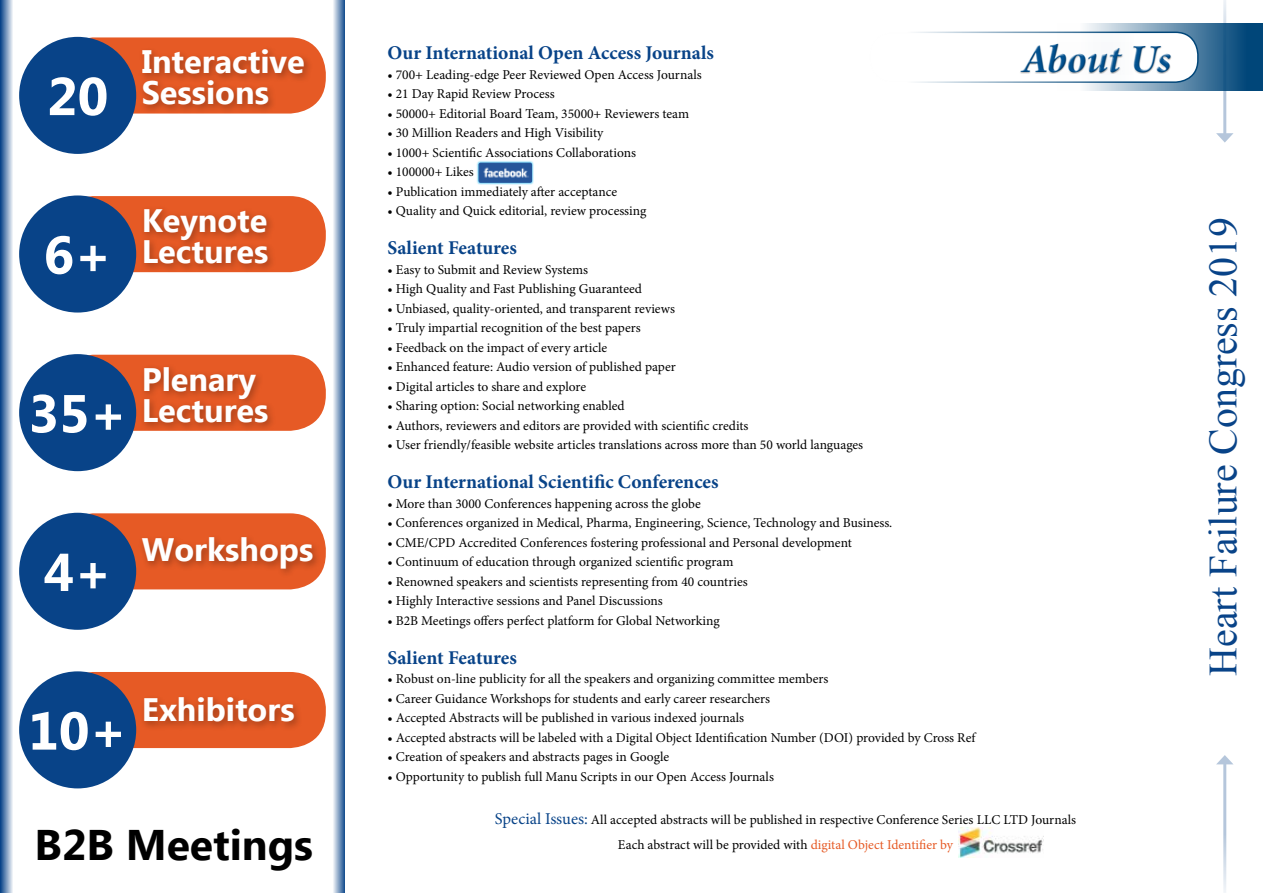
<style>
.page{position:relative;width:1263px;height:893px;background:#fff}
.page>*{position:absolute;margin:0;border:0;box-sizing:border-box;transform-origin:0 0}
.t1{font:700 53.25px "Ebrima";color:#fff}
.t2{font:700 42.75px "Ebrima";color:#000}
.t3{font:italic 700 40.05px "Minion Pro";letter-spacing:-.01em;color:#00508f}
.t4{font:39.75px "Times New Roman";color:#084388}
.t5{font:700 32.4px/30.9px "Ebrima";color:#fff}
.t6{font:700 19.5px "Minion Pro";color:#084388}
.t7{font:13.5px/25.5px "Minion Pro";color:#000;text-align:center}
.s1{font-size:16.5px;color:#084388}
.s2{color:#e65a25}
</style>
<div class="page">
<svg style="left:0;top:0;width:13px;height:893px;background:#7a99be"></svg>
<svg style="left:333px;top:0;width:12px;height:893px;background:#8da8c8"></svg>
<hr style="left:1223px;top:762px;width:3px;height:131px;background:#084388">
<svg style="left:1217px;top:755px;width:16px;height:9px"></svg>
<hr style="left:1223px;top:0;width:3px;height:136px;background:#084388">
<svg style="left:1216px;top:133px;width:17px;height:10px"></svg>
<div style="left:58px;top:37px;width:268px;height:77px;background:#e65a25;border-radius:36px"></div>
<div style="left:19px;top:37px;width:117px;height:117px;background:#084388;border-radius:50%"></div>
<div style="left:138px;top:45px;width:176px;height:69px;background:#000;opacity:.3"></div>
<div style="left:58px;top:196px;width:268px;height:76px;background:#e65a25;border-radius:36px"></div>
<div style="left:19px;top:195px;width:117px;height:118px;background:#084388;border-radius:50%"></div>
<div style="left:140px;top:205px;width:137px;height:68px;background:#000;opacity:.3"></div>
<div style="left:58px;top:355px;width:268px;height:76px;background:#e65a25;border-radius:36px"></div>
<div style="left:19px;top:354px;width:117px;height:117px;background:#084388;border-radius:50%"></div>
<div style="left:140px;top:362px;width:137px;height:70px;background:#000;opacity:.3"></div>
<div style="left:58px;top:513px;width:268px;height:76px;background:#e65a25;border-radius:36px"></div>
<div style="left:19px;top:513px;width:117px;height:117px;background:#084388;border-radius:50%"></div>
<div style="left:138px;top:533px;width:184px;height:46px;background:#000;opacity:.3"></div>
<div style="left:58px;top:672px;width:268px;height:76px;background:#e65a25;border-radius:36px"></div>
<div style="left:19px;top:671px;width:117px;height:117px;background:#084388;border-radius:50%"></div>
<div style="left:140px;top:693px;width:164px;height:38px;background:#000;opacity:.3"></div>
<svg style="left:1057px;top:23px;width:206px;height:68px;background:#4f7ea2"></svg>
<div style="left:870px;top:32px;width:328px;height:50px;background:#fff;border-radius:22px"></div>
<div style="left:869px;top:32px;width:329px;height:51px;border:2px solid #004679;border-radius:22px"></div>
<div style="left:1019px;top:43px;width:153px;height:31px;background:#000;opacity:.35"></div>
<div style="left:476px;top:160px;width:58px;height:25px;background:#00aeef;opacity:.75"></div>
<img style="left:478px;top:163px;width:54px;height:20px">
<img style="left:958px;top:828px;width:85px;height:29px">
<h1 class="t1" style="left:47px;top:57px;width:63px">20</h1>
<h3 class="t5" style="left:142px;top:48px;width:165px">Interactive<br>Sessions</h3>
<h1 class="t1" style="left:44px;top:215px;width:70px">6+</h1>
<h3 class="t5" style="left:142px;top:207px;width:128px">Keynote<br>Lectures</h3>
<h1 class="t1" style="left:28px;top:374px;width:100px">35+</h1>
<h3 class="t5" style="left:142px;top:365px;width:128px">Plenary<br>Lectures</h3>
<h1 class="t1" style="left:44px;top:532px;width:70px">4+</h1>
<h3 class="t5" style="left:142px;top:536px;width:173px">Workshops</h3>
<h1 class="t1" style="left:28px;top:691px;width:100px">10+</h1>
<h3 class="t5" style="left:142px;top:696px;width:154px">Exhibitors</h3>
<h2 class="t2" style="left:35px;top:813px;width:280px">B2B Meetings</h2>
<h3 class="t3" style="left:1021px;top:30px;width:151px">About Us</h3>
<h3 class="t6" style="left:387px;top:39px;width:328px">Our International Open Access Journals</h3>
<p class="t7" style="left:387px;top:62px;width:316px">• 700+ Leading-edge Peer Reviewed Open Access Journals</p>
<p class="t7" style="left:387px;top:81px;width:169px">• 21 Day Rapid Review Process</p>
<p class="t7" style="left:387px;top:101px;width:303px">• 50000+ Editorial Board Team, 35000+ Reviewers team</p>
<p class="t7" style="left:387px;top:120px;width:217px">• 30 Million Readers and High Visibility</p>
<p class="t7" style="left:387px;top:140px;width:250px">• 1000+ Scientific Associations Collaborations</p>
<p class="t7" style="left:387px;top:159px;width:88px">• 100000+ Likes</p>
<p class="t7" style="left:387px;top:179px;width:231px">• Publication immediately after acceptance</p>
<p class="t7" style="left:387px;top:198px;width:260px">• Quality and Quick editorial, review processing</p>
<h3 class="t6" style="left:387px;top:234px;width:131px">Salient Features</h3>
<p class="t7" style="left:387px;top:257px;width:202px">• Easy to Submit and Review Systems</p>
<p class="t7" style="left:387px;top:276px;width:256px">• High Quality and Fast Publishing Guaranteed</p>
<p class="t7" style="left:387px;top:296px;width:289px">• Unbiased, quality-oriented, and transparent reviews</p>
<p class="t7" style="left:387px;top:315px;width:255px">• Truly impartial recognition of the best papers</p>
<p class="t7" style="left:387px;top:335px;width:221px">• Feedback on the impact of every article</p>
<p class="t7" style="left:387px;top:354px;width:290px">• Enhanced feature: Audio version of published paper</p>
<p class="t7" style="left:387px;top:374px;width:200px">• Digital articles to share and explore</p>
<p class="t7" style="left:387px;top:393px;width:239px">• Sharing option: Social networking enabled</p>
<p class="t7" style="left:387px;top:413px;width:363px">• Authors, reviewers and editors are provided with scientific credits</p>
<p class="t7" style="left:387px;top:432px;width:477px">• User friendly/feasible website articles translations across more than 50 world languages</p>
<h3 class="t6" style="left:387px;top:468px;width:333px">Our International Scientific Conferences</h3>
<p class="t7" style="left:387px;top:491px;width:315px">• More than 3000 Conferences happening across the globe</p>
<p class="t7" style="left:387px;top:510px;width:506px">• Conferences organized in Medical, Pharma, Engineering, Science, Technology and Business.</p>
<p class="t7" style="left:387px;top:530px;width:466px">• CME/CPD Accredited Conferences fostering professional and Personal development</p>
<p class="t7" style="left:387px;top:549px;width:347px">• Continuum of education through organized scientific program</p>
<p class="t7" style="left:387px;top:569px;width:362px">• Renowned speakers and scientists representing from 40 countries</p>
<p class="t7" style="left:387px;top:588px;width:277px">• Highly Interactive sessions and Panel Discussions</p>
<p class="t7" style="left:387px;top:608px;width:334px">• B2B Meetings offers perfect platform for Global Networking</p>
<h3 class="t6" style="left:387px;top:644px;width:131px">Salient Features</h3>
<p class="t7" style="left:387px;top:666px;width:442px">• Robust on-line publicity for all the speakers and organizing committee members</p>
<p class="t7" style="left:387px;top:686px;width:384px">• Career Guidance Workshops for students and early career researchers</p>
<p class="t7" style="left:387px;top:705px;width:358px">• Accepted Abstracts will be published in various indexed journals</p>
<p class="t7" style="left:387px;top:725px;width:589px">• Accepted abstracts will be labeled with a Digital Object Identification Number (DOI) provided by Cross Ref</p>
<p class="t7" style="left:387px;top:744px;width:283px">• Creation of speakers and abstracts pages in Google</p>
<p class="t7" style="left:387px;top:764px;width:388px">• Opportunity to publish full Manu Scripts in our Open Access Journals</p>
<p class="t7" style="left:495px;top:807px;width:583px"><span class="s1">Special Issues:</span> All accepted abstracts will be published in respective Conference Series LLC LTD Journals<br>Each abstract will be provided with <span class="s2">digital Object Identifier by</span></p>
<h3 class="t4" style="left:1196px;top:676px;width:460px;rotate:-90deg">Heart Failure Congress 2019</h3>
</div>
